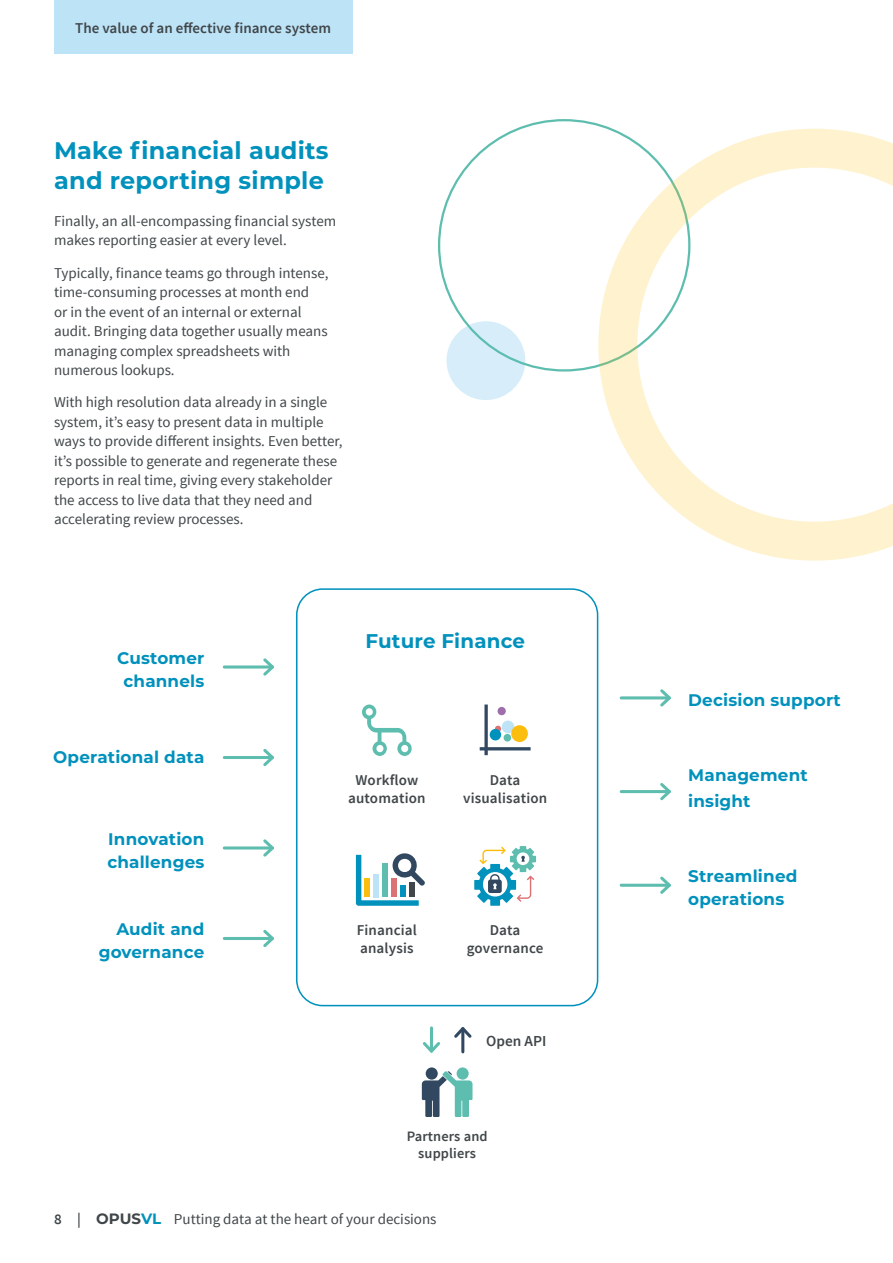
<style>
.page{position:relative;width:893px;height:1263px;background:#fff}
.page>*{position:absolute;margin:0;border:0;box-sizing:border-box;transform-origin:0 0}
.t1{font:700 24px/30px "Montserrat";letter-spacing:.01em;color:#0091bc}
.t2{font:700 19.8px "Montserrat";letter-spacing:.01em;color:#0091bc}
.t3{font:700 16.8px/23px "Montserrat";letter-spacing:.01em;color:#0091bc}
.t4{font:600 15.3px "Source Sans Pro";color:#404649}
.t5{font:15px/19.5px "Source Sans Pro";color:#404649}
.t6{font:600 15px/18px "Source Sans Pro";letter-spacing:.01em;color:#404649;text-align:center}
.t7{font:600 14.4px/17.2px "Source Sans Pro";letter-spacing:.01em;color:#404649;text-align:center}
.s1{font-weight:600}
.s2{font-family:"Montserrat";font-weight:700}
.s3{font-family:"Montserrat";font-weight:700;color:#0091bc}
</style>
<div class="page">
<div style="left:296px;top:588px;width:302px;height:418px;border:2px solid #0091bc;border-radius:26px"></div>
<svg style="left:362px;top:704px;width:50px;height:52px"></svg>
<svg style="left:356px;top:853px;width:69px;height:53px"></svg>
<div style="left:409px;top:882px;width:6px;height:15px;background:#404649"></div>
<div style="left:400px;top:886px;width:6px;height:11px;background:#0091bc"></div>
<div style="left:382px;top:863px;width:6px;height:34px;background:#5dbdae"></div>
<div style="left:391px;top:878px;width:6px;height:19px;background:#dd7274"></div>
<div style="left:373px;top:874px;width:6px;height:23px;background:#bde3f7"></div>
<div style="left:364px;top:878px;width:6px;height:19px;background:#fcbe0e"></div>
<svg style="left:474px;top:846px;width:62px;height:60px"></svg>
<hr style="left:224px;top:665px;width:48px;height:3px;background:#5dbdae">
<svg style="left:260px;top:658px;width:14px;height:18px"></svg>
<hr style="left:224px;top:756px;width:48px;height:3px;background:#5dbdae">
<svg style="left:263px;top:749px;width:11px;height:18px"></svg>
<hr style="left:224px;top:937px;width:48px;height:3px;background:#5dbdae">
<svg style="left:263px;top:930px;width:11px;height:17px"></svg>
<hr style="left:224px;top:846px;width:48px;height:3px;background:#5dbdae">
<svg style="left:260px;top:839px;width:14px;height:18px"></svg>
<hr style="left:621px;top:696px;width:48px;height:3px;background:#5dbdae">
<svg style="left:657px;top:689px;width:14px;height:18px"></svg>
<hr style="left:621px;top:790px;width:48px;height:3px;background:#5dbdae">
<svg style="left:657px;top:783px;width:14px;height:18px"></svg>
<hr style="left:621px;top:884px;width:48px;height:3px;background:#5dbdae">
<svg style="left:657px;top:876px;width:14px;height:18px"></svg>
<svg style="left:426px;top:1067px;width:12px;height:13px"></svg>
<svg style="left:422px;top:1071px;width:50px;height:46px"></svg>
<div style="left:457px;top:1067px;width:12px;height:13px;background:#5dbdae;border-radius:50%"></div>
<hr style="left:430px;top:1028px;width:3px;height:23px;background:#5dbdae">
<svg style="left:422px;top:1042px;width:18px;height:11px"></svg>
<hr style="left:461px;top:1028px;width:3px;height:24px;background:#314860">
<svg style="left:454px;top:1027px;width:18px;height:13px"></svg>
<div style="left:54px;top:0;width:298px;height:54px;background:#bde3f7"></div>
<div style="left:446px;top:321px;width:79px;height:79px;background:#d7eefa;border-radius:50%"></div>
<svg style="left:598px;top:129px;width:295px;height:432px"></svg>
<svg style="left:480px;top:704px;width:51px;height:51px"></svg>
<div style="left:511px;top:725px;width:17px;height:17px;background:#fcbe0e;border-radius:50%"></div>
<div style="left:490px;top:729px;width:11px;height:11px;background:#0091bc;border-radius:50%"></div>
<p class="t6" style="left:75px;top:19px;width:257px">The value of an effective finance system</p>
<h1 class="t1" style="left:54px;top:135px;width:276px">Make financial audits and reporting simple</h1>
<p class="t5" style="left:54px;top:211px;width:284px">Finally, an all-encompassing financial system makes reporting easier at every level.</p>
<p class="t5" style="left:54px;top:263px;width:276px">Typically, finance teams go through intense, time-consuming processes at month end<br>or in the event of an internal or external audit. Bringing data together usually means managing complex spreadsheets with numerous lookups.</p>
<p class="t5" style="left:54px;top:393px;width:290px">With high resolution data already in a single system, it’s easy to present data in multiple ways to provide different insights. Even better, it’s possible to generate and regenerate these reports in real time, giving every stakeholder the access to live data that they need and accelerating review processes.</p>
<p class="t3" style="left:117px;top:645px;width:89px;text-align:center">Customer channels</p>
<p class="t3" style="left:53px;top:745px;width:153px">Operational data</p>
<h2 class="t2" style="left:365px;top:627px;width:161px">Future Finance</h2>
<p class="t3" style="left:107px;top:826px;width:98px">Innovation challenges</p>
<p class="t3" style="left:99px;top:917px;width:107px;text-align:right">Audit and governance</p>
<p class="t6" style="left:348px;top:771px;width:79px">Workflow automation</p>
<p class="t6" style="left:463px;top:771px;width:86px">Data visualisation</p>
<p class="t6" style="left:357px;top:921px;width:62px;text-align:left">Financial analysis</p>
<p class="t6" style="left:467px;top:921px;width:78px">Data governance</p>
<p class="t4" style="left:486px;top:1031px;width:62px">Open API</p>
<p class="t7" style="left:407px;top:1128px;width:83px">Partners and suppliers</p>
<p class="t5" style="left:54px;top:1209px;width:384px"><span class="s1">8 |</span> <span class="s2">OPUS</span><span class="s3">VL</span> Putting data at the heart of your decisions</p>
<p class="t3" style="left:688px;top:688px;width:154px">Decision support</p>
<p class="t3" style="left:688px;top:761px;width:121px;line-height:26px">Management insight</p>
<p class="t3" style="left:688px;top:864px;width:111px">Streamlined operations</p>
</div>
